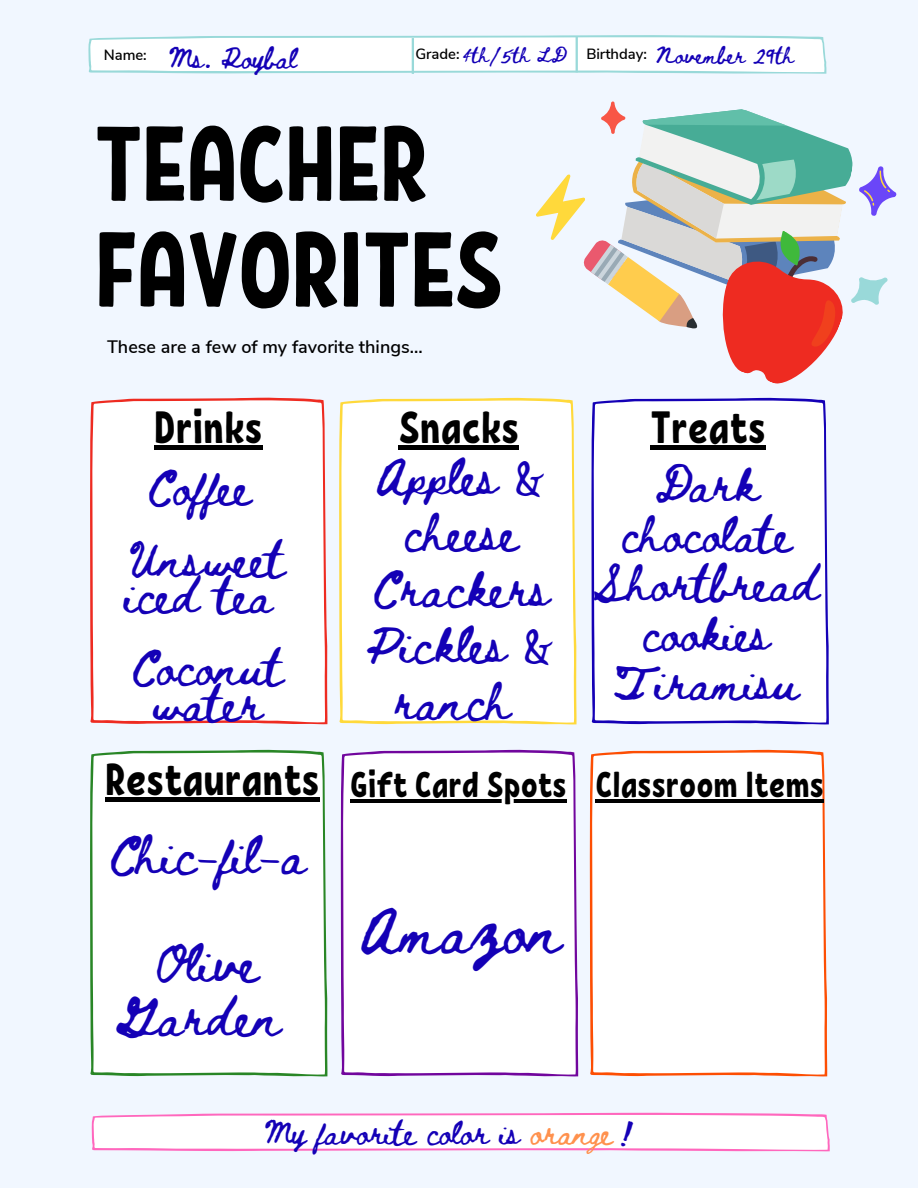
<style>
.page{position:relative;width:918px;height:1188px;background:#f1f7ff}
.page>*{position:absolute;margin:0;border:0;box-sizing:border-box;transform-origin:0 0}
.t1{font:105.9px/105.9px "RF Krabuler";letter-spacing:-.02em;color:#000}
.t2{font:46.5px "Beth Ellen";color:#1400b6}
.t3{font:45px "RF Krabuler";color:#000}
.t4{font:39px/54px "Beth Ellen";color:#1400b6;text-align:center}
.t5{font:37.5px/56.2px "Beth Ellen";color:#1400b6;text-align:center}
.t6{font:36px/49.5px "Beth Ellen";color:#1400b6;text-align:center}
.t7{font:36px "RF Krabuler";color:#000}
.t8{font:24px "Beth Ellen";color:#1400b6}
.t9{font:21px "Beth Ellen";color:#1400b6}
.t10{font:600 18px "Nunito Sans";color:#000}
.t11{font:16.5px "Beth Ellen";color:#1400b6}
.t12{font:15px "Beth Ellen";color:#1400b6}
.t13{font:600 14.85px "Nunito Sans";color:#000}
.s1{font-size:45px}
.s2{color:#ff914d}
</style>
<div class="page">
<div style="left:90px;top:398px;width:238px;height:326px;background:#fff"></div>
<div style="left:339px;top:398px;width:238px;height:327px;background:#fff"></div>
<div style="left:591px;top:398px;width:238px;height:327px;background:#fff"></div>
<div style="left:90px;top:750px;width:238px;height:327px;background:#fff"></div>
<div style="left:340px;top:750px;width:238px;height:327px;background:#fff"></div>
<div style="left:589px;top:750px;width:238px;height:327px;background:#fff"></div>
<svg style="left:536px;top:101px;width:361px;height:297px"></svg>
<svg style="left:88px;top:35px;width:739px;height:39px"></svg>
<svg style="left:91px;top:1113px;width:739px;height:38px"></svg>
<div style="left:154px;top:445px;width:109px;height:5px;background:#000"></div>
<div style="left:399px;top:445px;width:120px;height:5px;background:#000"></div>
<div style="left:650px;top:445px;width:116px;height:5px;background:#000"></div>
<div style="left:105px;top:797px;width:215px;height:5px;background:#000"></div>
<hr style="left:350px;top:799px;width:217px;height:4px;background:#000">
<hr style="left:595px;top:800px;width:229px;height:3px;background:#000">
<p class="t9" style="left:169px;top:48px;width:130px">Ms. Roybal</p>
<p class="t12" style="left:462px;top:48px;width:105px">4th/5th LD</p>
<p class="t11" style="left:656px;top:48px;width:140px">November 29th</p>
<p class="t13" style="left:104px;top:45px;width:45px">Name:</p>
<p class="t13" style="left:415px;top:44px;width:46px">Grade:</p>
<p class="t13" style="left:586px;top:44px;width:62px">Birthday:</p>
<h1 class="t1" style="left:94px;top:105px;width:411px">TEACHER<br>FAVORITES</h1>
<p class="t10" style="left:107px;top:334px;width:317px">These are a few of my favorite things...</p>
<p class="t3" style="left:154px;top:398px;width:110px">Drinks</p>
<p class="t6" style="left:129px;top:456px;width:157px;line-height:72px">Coffee<br>Unsweet</p>
<p class="t6" style="left:125px;top:564px;width:160px;line-height:72px;text-align:left">iced tea<br>Coconut</p>
<p class="t6" style="left:151px;top:683px;width:112px">water</p>
<p class="t3" style="left:399px;top:398px;width:122px">Snacks</p>
<p class="t3" style="left:650px;top:398px;width:117px">Treats</p>
<p class="t5" style="left:367px;top:453px;width:189px">Apples &amp; cheese<br>Crackers<br>Pickles &amp; ranch</p>
<p class="t6" style="left:593px;top:464px;width:228px">Dark chocolate<br>Shortbread cookies<br>Tiramisu</p>
<p class="t7" style="left:105px;top:761px;width:720px"><span class="s1">Restaurants</span> Gift Card Spots Classroom Items</p>
<p class="t4" style="left:108px;top:833px;width:199px">Chic-fil-a</p>
<p class="t4" style="left:115px;top:941px;width:168px">Olive<br>Garden</p>
<p class="t2" style="left:360px;top:909px;width:204px">Amazon</p>
<p class="t8" style="left:265px;top:1122px;width:371px">My favorite color is <span class="s2">orange</span> !</p>
</div>
